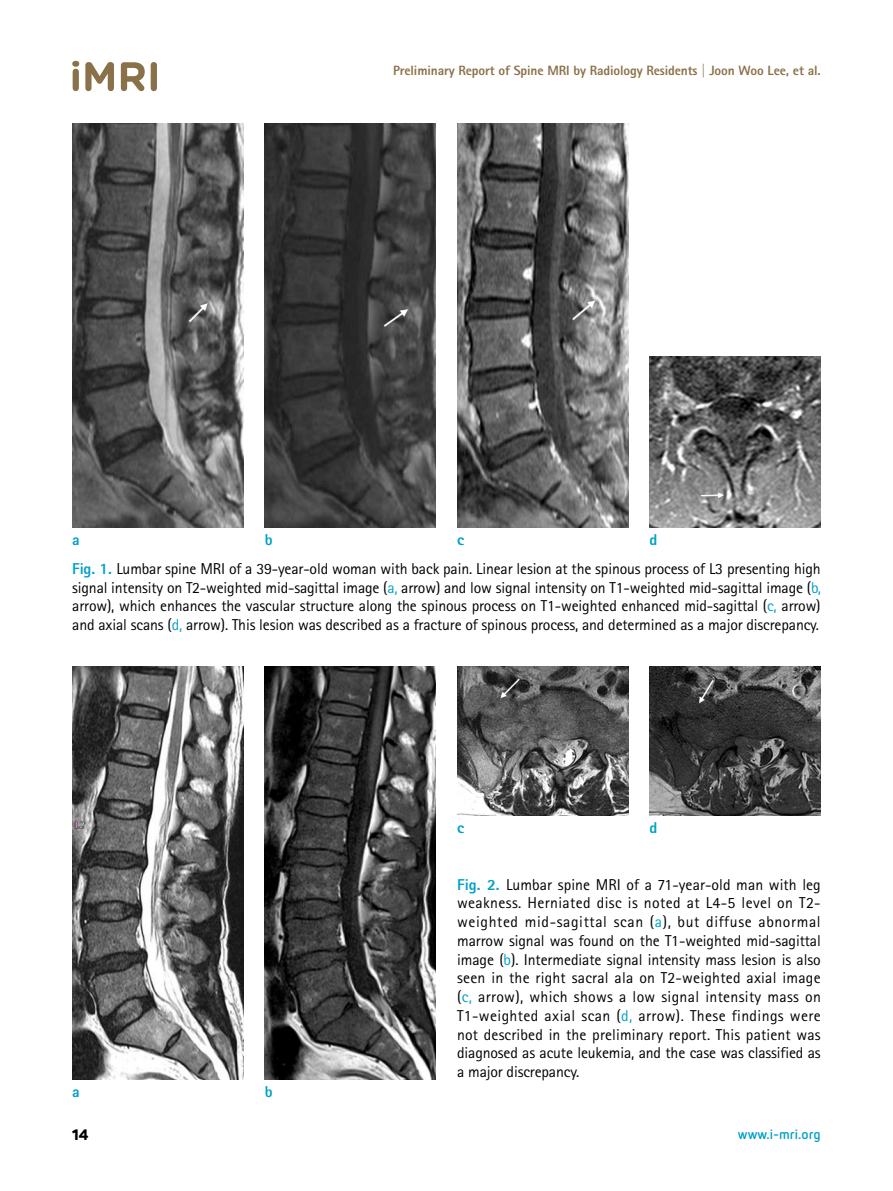
<style>
.page{position:relative;width:893px;height:1191px;background:#fff}
.page>*{position:absolute;margin:0;border:0;box-sizing:border-box;transform-origin:0 0}
.t1{font:15.75px/18.8px "Rotis Sans Serif Std";letter-spacing:-.01em;color:#000;text-align:justify}
.t2{font:800 15.75px "Rotis Sans Serif Std";color:#00a0c8}
.t3{font:800 15px "Panton";color:#000}
.t4{font:800 13.5px "Rotis Sans Serif Std";letter-spacing:-.01em;color:#8b7149}
.t5{font:700 13.5px "Netto Pro";color:#00a0c8}
.s1{font-weight:800;color:#00a0c8}
.s2{color:#00a0c8}
</style>
<div class="page">
<svg style="left:72px;top:61px;width:7px;height:30px"></svg>
<svg style="left:85px;top:62px;width:29px;height:29px"></svg>
<svg style="left:121px;top:62px;width:24px;height:29px"></svg>
<svg style="left:151px;top:62px;width:6px;height:29px"></svg>
<img style="left:72px;top:123px;width:171px;height:404px">
<img style="left:265px;top:123px;width:171px;height:404px">
<img style="left:457px;top:123px;width:171px;height:404px">
<img style="left:649px;top:357px;width:172px;height:170px">
<img style="left:72px;top:666px;width:171px;height:413px">
<img style="left:265px;top:666px;width:171px;height:413px">
<img style="left:457px;top:666px;width:171px;height:149px">
<img style="left:649px;top:666px;width:172px;height:149px">
<p class="t4" style="left:393px;top:62px;width:429px">Preliminary Report of Spine MRI by Radiology Residents | Joon Woo Lee, et al.</p>
<p class="t2" style="left:72px;top:529px;width:9px">a</p>
<p class="t2" style="left:265px;top:529px;width:9px">b</p>
<p class="t2" style="left:457px;top:529px;width:8px">c</p>
<p class="t2" style="left:649px;top:529px;width:9px">d</p>
<p class="t1" style="left:72px;top:559px;width:750px"><span class="s1">Fig. 1.</span> Lumbar spine MRI of a 39-year-old woman with back pain. Linear lesion at the spinous process of L3 presenting high signal intensity on T2-weighted mid-sagittal image (<span class="s2">a,</span> arrow) and low signal intensity on T1-weighted mid-sagittal image (<span class="s2">b, </span>arrow), which enhances the vascular structure along the spinous process on T1-weighted enhanced mid-sagittal (<span class="s2">c,</span> arrow) and axial scans (<span class="s2">d,</span> arrow). This lesion was described as a fracture of spinous process, and determined as a major discrepancy.</p>
<p class="t2" style="left:457px;top:817px;width:8px">c</p>
<p class="t2" style="left:649px;top:817px;width:9px">d</p>
<p class="t2" style="left:72px;top:1081px;width:9px">a</p>
<p class="t2" style="left:265px;top:1081px;width:9px">b</p>
<p class="t1" style="left:457px;top:875px;width:365px"><span class="s1">Fig. 2.</span> Lumbar spine MRI of a 71-year-old man with leg weakness. Herniated disc is noted at L4-5 level on T2- weighted mid-sagittal scan (<span class="s2">a</span>), but diffuse abnormal marrow signal was found on the T1-weighted mid-sagittal image (<span class="s2">b</span>). Intermediate signal intensity mass lesion is also seen in the right sacral ala on T2-weighted axial image (<span class="s2">c,</span> arrow), which shows a low signal intensity mass on T1-weighted axial scan (<span class="s2">d,</span> arrow). These findings were not described in the preliminary report. This patient was diagnosed as acute leukemia, and the case was classified as a major discrepancy.</p>
<p class="t3" style="left:72px;top:1125px;width:18px">14</p>
<p class="t5" style="left:738px;top:1124px;width:84px">www.i-mri.org</p>
</div>
